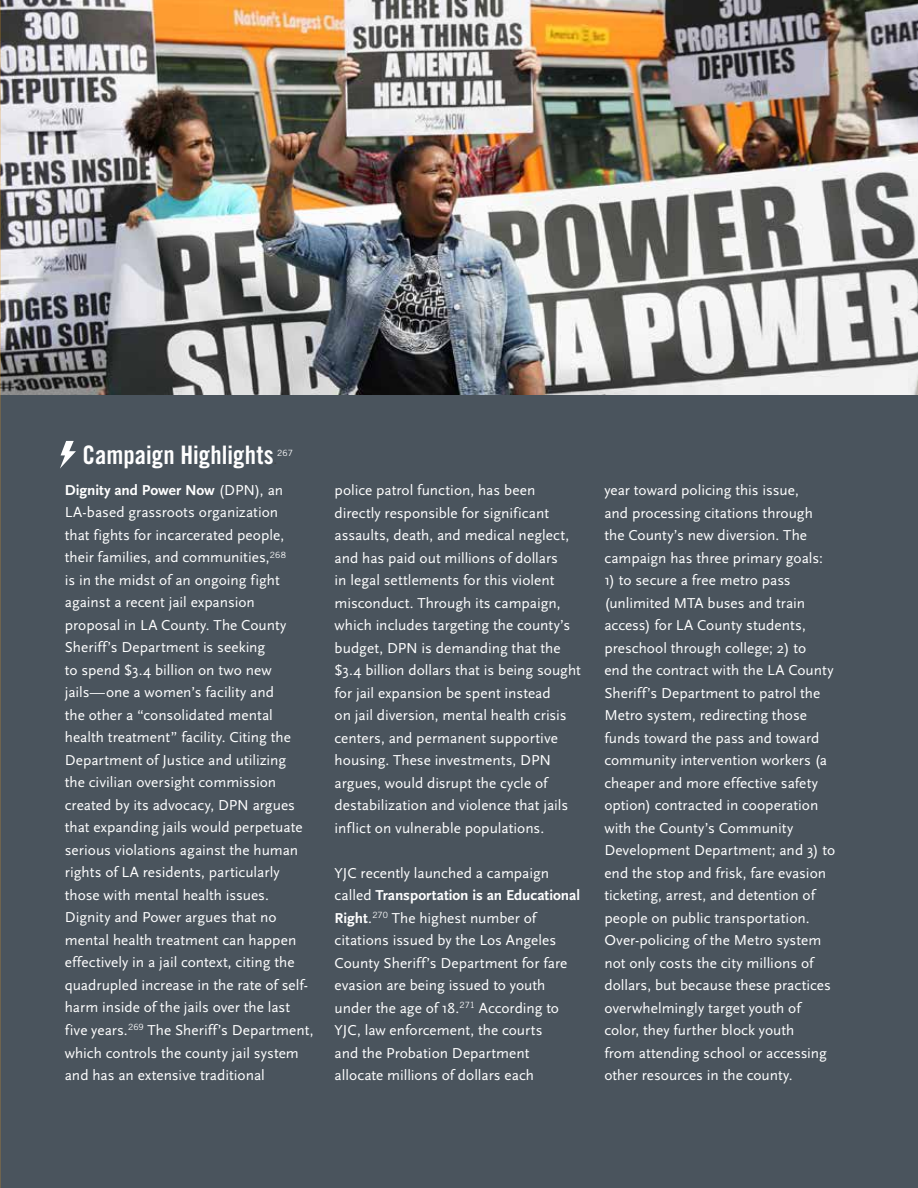
<style>
.page{position:relative;width:918px;height:1188px;background:#fff}
.page>*{position:absolute;margin:0;border:0;box-sizing:border-box;transform-origin:0 0}
.t1{font:25.5px "Trade Gothic Bold Cond Twenty";color:#fff}
.t2{font:15px/22.5px "Scala Sans";color:#fff}
.t3{font:8.55px "Trade Gothic";color:#fff}
.s1{font-family:"Scala Sans";font-size:15px;color:#414042}
.s2{font-weight:700}
</style>
<div class="page">
<img style="left:1px;top:0;width:917px;height:395px">
<div style="left:0;top:395px;width:918px;height:793px;background:#4a545d"></div>
<svg style="left:60px;top:441px;width:16px;height:28px"></svg>
<h1 class="t1" style="left:82px;top:439px;width:196px">Campaign Highlights<span class="s1">.</span></h1>
<p class="t3" style="left:277px;top:447px;width:17px">267</p>
<p class="t2" style="left:65px;top:479px;width:250px"><span class="s2">Dignity and Power Now</span> (DPN), an LA-based grassroots organization<br>that fights for incarcerated people, their families, and communities,<sup>268<br></sup>is in the midst of an ongoing fight against a recent jail expansion proposal in LA County. The County Sheriff’s Department is seeking<br>to spend $3.4 billion on two new jails—one a women’s facility and<br>the other a “consolidated mental health treatment” facility. Citing the Department of Justice and utilizing<br>the civilian oversight commission created by its advocacy, DPN argues that expanding jails would perpetuate serious violations against the human rights of LA residents, particularly those with mental health issues.<br>Dignity and Power argues that no mental health treatment can happen effectively in a jail context, citing the quadrupled increase in the rate of self&shy;harm inside of the jails over the last five years.<sup>269</sup> The Sheriff’s Department, which controls the county jail system and has an extensive traditional</p>
<p class="t2" style="left:335px;top:479px;width:248px">police patrol function, has been directly responsible for significant assaults, death, and medical neglect, and has paid out millions of dollars<br>in legal settlements for this violent misconduct. Through its campaign, which includes targeting the county’s budget, DPN is demanding that the $3.4 billion dollars that is being sought for jail expansion be spent instead<br>on jail diversion, mental health crisis centers, and permanent supportive housing. These investments, DPN argues, would disrupt the cycle of destabilization and violence that jails inflict on vulnerable populations.</p>
<p class="t2" style="left:335px;top:862px;width:247px">YJC recently launched a campaign called <span class="s2">Transportation is an Educational Right</span>.<sup>270</sup> The highest number of citations issued by the Los Angeles County Sheriff’s Department for fare evasion are being issued to youth under the age of 18.<sup>271</sup> According to YJC, law enforcement, the courts<br>and the Probation Department allocate millions of dollars each</p>
<p class="t2" style="left:604px;top:479px;width:220px">year toward policing this issue, and processing citations through the County’s new diversion. The campaign has three primary goals:</p>
<p class="t2" style="left:604px;top:569px;width:232px">1) to secure a free metro pass (unlimited MTA buses and train access) for LA County students, preschool through college; 2) to<br>end the contract with the LA County Sheriff’s Department to patrol the Metro system, redirecting those funds toward the pass and toward community intervention workers (a cheaper and more effective safety option) contracted in cooperation with the County’s Community Development Department; and 3) to end the stop and frisk, fare evasion ticketing, arrest, and detention of people on public transportation.<br>Over-policing of the Metro system not only costs the city millions of dollars, but because these practices overwhelmingly target youth of color, they further block youth<br>from attending school or accessing other resources in the county.</p>
</div>
